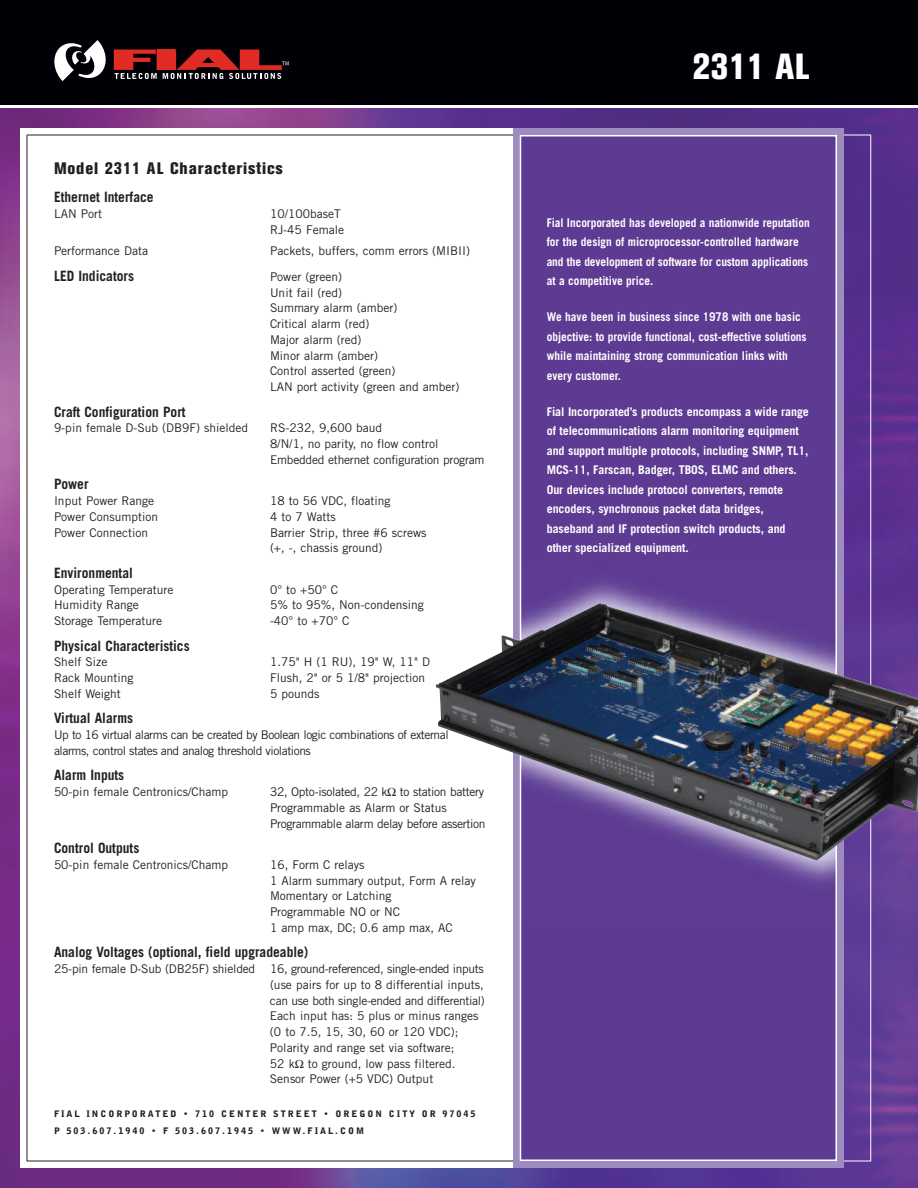
<style>
.page{position:relative;width:918px;height:1188px;background:#fff}
.page>*{position:absolute;margin:0;border:0;box-sizing:border-box;transform-origin:0 0}
.t1{font:800 condensed 36px "Akzidenz Grotesk BE";letter-spacing:.005em;color:#fff}
.t2{font:800 condensed 16.5px "Akzidenz Grotesk BE";letter-spacing:.05em;color:#231f20}
.t3{font:700 14.25px "Trade Gothic";color:#231f20;scale:.95 1}
.t4{font:12px/15.8px "Trade Gothic";color:#231f20}
.t5{font:700 12px/19.5px "Trade Gothic";letter-spacing:-.005em;color:#fff}
.t6{font:700 12px/19.5px "Trade Gothic";letter-spacing:-.005em;color:#fff;scale:.95 1}
.t7{font:12px/15.8px "Trade Gothic";letter-spacing:-.035em;color:#231f20}
.t8{font:12px/15.8px "Trade Gothic";letter-spacing:-.025em;color:#231f20}
.t9{font:12px/15.8px "Trade Gothic";letter-spacing:-.02em;color:#231f20}
.t10{font:900 9px/16.5px "Bell Gothic BT";letter-spacing:.22em;color:#231f20}
</style>
<div class="page">
<div style="left:0;top:0;width:918px;height:105px;background:#000006"></div>
<div style="left:157px;top:50px;width:18px;height:20px;background:#e12c26"></div>
<svg style="left:54px;top:40px;width:52px;height:41px"></svg>
<svg style="left:114px;top:50px;width:43px;height:29px"></svg>
<svg style="left:163px;top:50px;width:126px;height:29px"></svg>
<img style="left:0;top:108px;width:918px;height:1080px">
<div style="left:20px;top:128px;width:824px;height:1040px;background:#fff"></div>
<div style="left:513px;top:128px;width:331px;height:1040px;background:#9e8bbf"></div>
<div style="left:520px;top:136px;width:316px;height:1024px;background:#5e3b92"></div>
<img style="left:552px;top:583px;width:282px;height:300px">
<hr style="left:27px;top:135px;width:486px;height:1px;background:#231f20">
<hr style="left:27px;top:135px;width:1px;height:1026px;background:#231f20">
<hr style="left:27px;top:1161px;width:486px;height:1px;background:#231f20">
<svg style="left:844px;top:135px;width:26px;height:1px"></svg>
<hr style="left:870px;top:135px;width:1px;height:1026px;background:#fff">
<svg style="left:844px;top:1161px;width:27px;height:1px"></svg>
<img style="left:436px;top:603px;width:482px;height:258px">
<h2 class="t2" style="left:54px;top:162px;width:230px">Model 2311 AL Characteristics</h2>
<p class="t3" style="left:54px;top:192px;width:106px">Ethernet Interface</p>
<p class="t4" style="left:54px;top:207px;width:50px">LAN Port</p>
<p class="t4" style="left:270px;top:207px;width:76px">10/100baseT<br>RJ-45 Female</p>
<p class="t4" style="left:54px;top:244px;width:96px">Performance Data</p>
<p class="t4" style="left:270px;top:244px;width:202px">Packets, buffers, comm errors (MIBII)</p>
<p class="t3" style="left:54px;top:271px;width:86px">LED Indicators</p>
<p class="t4" style="left:270px;top:270px;width:191px">Power (green)<br>Unit fail (red)<br>Summary alarm (amber)<br>Critical alarm (red)<br>Major alarm (red)<br>Minor alarm (amber)<br>Control asserted (green)<br>LAN port activity (green and amber)</p>
<p class="t3" style="left:54px;top:406px;width:140px">Craft Configuration Port</p>
<p class="t4" style="left:54px;top:421px;width:196px">9-pin female D-Sub (DB9F) shielded</p>
<p class="t9" style="left:270px;top:421px;width:216px">RS-232, 9,600 baud<br>8/N/1, no parity, no flow control<br>Embedded ethernet configuration program</p>
<p class="t3" style="left:54px;top:479px;width:38px">Power</p>
<p class="t4" style="left:54px;top:494px;width:102px">Input Power Range</p>
<p class="t4" style="left:270px;top:494px;width:122px">18 to 56 VDC, floating</p>
<p class="t4" style="left:54px;top:510px;width:106px">Power Consumption</p>
<p class="t4" style="left:270px;top:510px;width:67px">4 to 7 Watts</p>
<p class="t4" style="left:54px;top:526px;width:96px">Power Connection</p>
<p class="t4" style="left:270px;top:526px;width:158px">Barrier Strip, three #6 screws (+, -, chassis ground)</p>
<p class="t3" style="left:54px;top:568px;width:85px">Environmental</p>
<p class="t4" style="left:54px;top:583px;width:121px">Operating Temperature</p>
<p class="t4" style="left:270px;top:583px;width:70px">0° to +50° C</p>
<p class="t4" style="left:54px;top:598px;width:86px">Humidity Range</p>
<p class="t4" style="left:270px;top:598px;width:155px">5% to 95%, Non-condensing</p>
<p class="t4" style="left:54px;top:614px;width:110px">Storage Temperature</p>
<p class="t4" style="left:270px;top:614px;width:81px">-40° to +70° C</p>
<p class="t3" style="left:54px;top:640px;width:144px">Physical Characteristics</p>
<p class="t4" style="left:54px;top:655px;width:55px">Shelf Size</p>
<p class="t4" style="left:270px;top:655px;width:162px">1.75" H (1 RU), 19" W, 11" D</p>
<p class="t4" style="left:54px;top:671px;width:81px">Rack Mounting</p>
<p class="t4" style="left:270px;top:671px;width:157px">Flush, 2" or 5 1/8" projection</p>
<p class="t4" style="left:54px;top:687px;width:68px">Shelf Weight</p>
<p class="t4" style="left:270px;top:687px;width:51px">5 pounds</p>
<p class="t3" style="left:54px;top:713px;width:85px">Virtual Alarms</p>
<p class="t7" style="left:54px;top:728px;width:396px">Up to 16 virtual alarms can be created by Boolean logic combinations of external alarms, control states and analog threshold violations</p>
<p class="t3" style="left:54px;top:770px;width:76px">Alarm Inputs</p>
<p class="t4" style="left:54px;top:785px;width:176px">50-pin female Centronics/Champ</p>
<p class="t8" style="left:270px;top:785px;width:217px">32, Opto-isolated, 22 k to station battery<br>Programmable as Alarm or Status<br>Programmable alarm delay before assertion</p>
<p class="t3" style="left:54px;top:843px;width:91px">Control Outputs</p>
<p class="t4" style="left:54px;top:858px;width:176px">50-pin female Centronics/Champ</p>
<p class="t4" style="left:270px;top:858px;width:207px">16, Form C relays<br>1 Alarm summary output, Form A relay<br>Momentary or Latching<br>Programmable NO or NC<br>1 amp max, DC; 0.6 amp max, AC</p>
<p class="t3" style="left:54px;top:947px;width:269px">Analog Voltages (optional, field upgradeable)</p>
<p class="t4" style="left:270px;top:962px;width:216px;text-indent:-216px">25-pin female D-Sub (DB25F) shielded 16, ground-referenced, single-ended inputs (use pairs for up to 8 differential inputs, can use both single-ended and differential)<br>Each input has: 5 plus or minus ranges (0 to 7.5, 15, 30, 60 or 120 VDC); Polarity and range set via software;<br>52 k to ground, low pass filtered.<br>Sensor Power (+5 VDC) Output</p>
<p class="t10" style="left:54px;top:1106px;width:423px">FIAL INCORPORATED • 710 CENTER STREET • OREGON CITY OR 97045<br>P 503.607.1940 • F 503.607.1945 • WWW.FIAL.COM</p>
<h1 class="t1" style="left:692px;top:54px;width:119px">2311 AL</h1>
<p class="t6" style="left:547px;top:214px;width:278px">Fial Incorporated has developed a nationwide reputation for the design of microprocessor-controlled hardware and the development of software for custom applications at a competitive price.</p>
<p class="t6" style="left:547px;top:308px;width:275px">We have been in business since 1978 with one basic objective: to provide functional, cost-effective solutions while maintaining strong communication links with every customer.</p>
<p class="t5" style="left:547px;top:403px;width:264px">Fial Incorporated’s products encompass a wide range of telecommunications alarm monitoring equipment and support multiple protocols, including SNMP, TL1, MCS-11, Farscan, Badger, TBOS, ELMC and others.<br>Our devices include protocol converters, remote encoders, synchronous packet data bridges, baseband and IF protection switch products, and other specialized equipment.</p>
</div>
